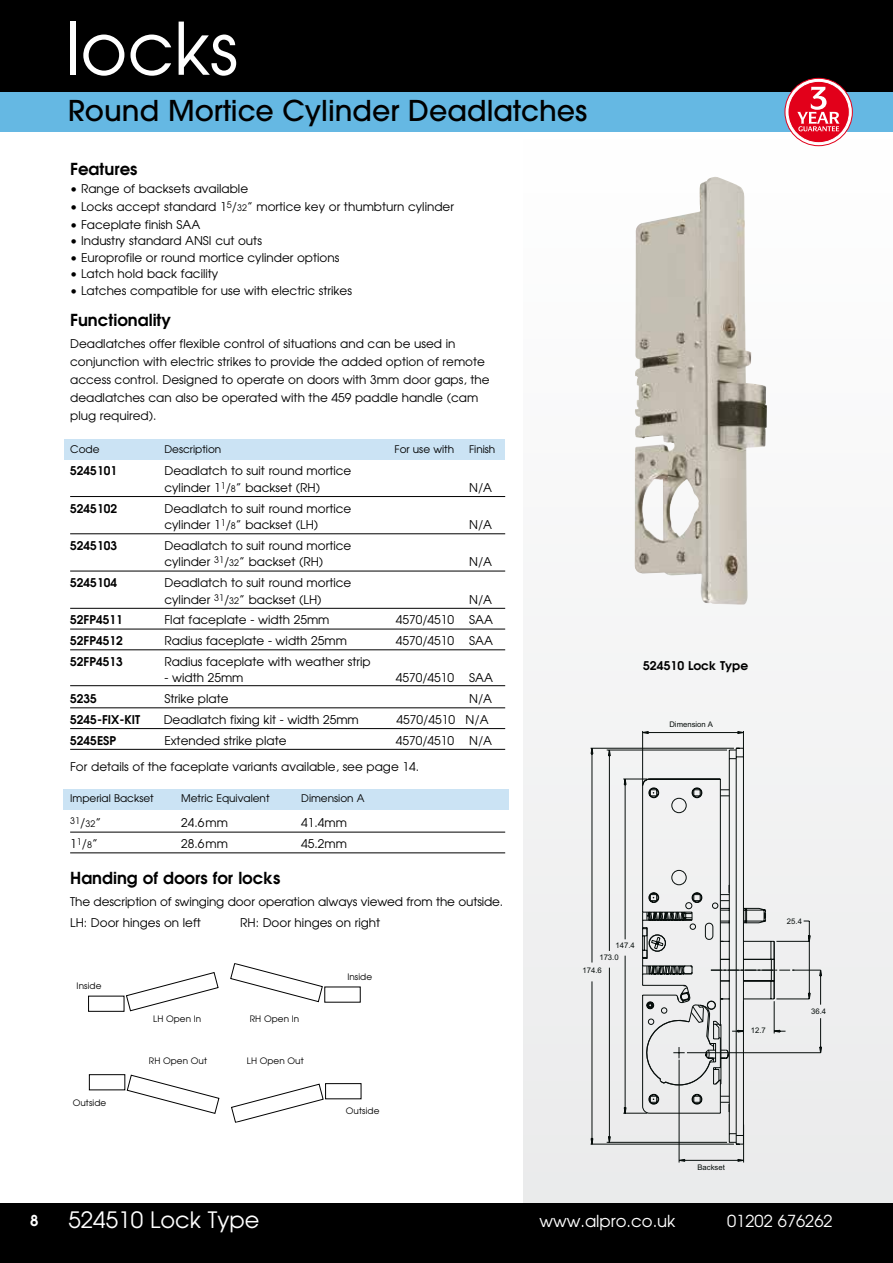
<style>
.page{position:relative;width:893px;height:1263px;background:#fff}
.page>*{position:absolute;margin:0;border:0;box-sizing:border-box;transform-origin:0 0}
.t1{font:72px "Avant Garde";color:#fff}
.t2{font:500 28.5px "Avant Garde";color:#000}
.t3{font:22.5px "Avant Garde";color:#fff}
.t4{font:600 16.5px "Avant Garde";color:#000}
.t5{font:16.5px "Avant Garde";color:#fff}
.t6{font:600 15px "Avant Garde";color:#fff}
.t7{font:12px/18px "Avant Garde";color:#000}
.t8{font:600 12px "Avant Garde";color:#000}
.t9{font:10.5px "Avant Garde";color:#000}
.t10{font:9px "Avant Garde";color:#000}
.t11{font:8.85px "Avant Garde";letter-spacing:.01em;color:#000}
.t12{font:7.65px "Arial";color:#070e0c}
.s1{font-size:9px}
.s2{font-size:12px}
</style>
<div class="page">
<div style="left:523px;top:115px;width:369px;height:1148px;background:#f5f5f6"></div>
<div style="left:0;top:0;width:893px;height:93px;background:#000"></div>
<div style="left:0;top:93px;width:893px;height:39px;background:#65b8e3"></div>
<hr style="left:892px;top:1203px;width:1px;height:60px;background:#000">
<div style="left:0;top:1203px;width:892px;height:60px;background:#000"></div>
<svg style="left:785px;top:78px;width:67px;height:68px"></svg>
<div style="left:784px;top:78px;width:69px;height:68px;border:1px solid #e2001a;border-radius:50%"></div>
<svg style="left:788px;top:81px;width:61px;height:62px"></svg>
<div style="left:788px;top:81px;width:62px;height:62px;border:1px solid #fff;border-radius:50%"></div>
<svg style="left:797px;top:87px;width:43px;height:44px;background:#e94255"></svg>
<div style="left:64px;top:439px;width:441px;height:21px;background:#cbe3f4"></div>
<div style="left:64px;top:789px;width:445px;height:21px;background:#cbe3f4"></div>
<img style="left:635px;top:177px;width:132px;height:428px">
<svg style="left:647px;top:749px;width:98px;height:414px"></svg>
<svg style="left:737px;top:1159px;width:7px;height:3px"></svg>
<svg style="left:679px;top:1159px;width:6px;height:3px"></svg>
<hr style="left:642px;top:731px;width:1px;height:53px;background:#070e0c">
<hr style="left:648px;top:732px;width:90px;height:1px;background:#070e0c">
<svg style="left:737px;top:731px;width:7px;height:25px"></svg>
<svg style="left:642px;top:731px;width:7px;height:3px"></svg>
<svg style="left:590px;top:748px;width:144px;height:396px"></svg>
<svg style="left:606px;top:749px;width:121px;height:394px"></svg>
<svg style="left:623px;top:778px;width:199px;height:336px"></svg>
<hr style="left:70px;top:496px;width:435px;height:1px;background:#000">
<hr style="left:70px;top:533px;width:435px;height:1px;background:#000">
<hr style="left:70px;top:571px;width:435px;height:1px;background:#000">
<hr style="left:70px;top:608px;width:435px;height:1px;background:#000">
<hr style="left:70px;top:629px;width:435px;height:1px;background:#000">
<hr style="left:70px;top:649px;width:435px;height:1px;background:#000">
<hr style="left:70px;top:685px;width:435px;height:1px;background:#000">
<hr style="left:70px;top:707px;width:435px;height:1px;background:#000">
<hr style="left:70px;top:728px;width:435px;height:1px;background:#000">
<hr style="left:70px;top:749px;width:435px;height:1px;background:#000">
<hr style="left:70px;top:832px;width:435px;height:1px;background:#000">
<hr style="left:70px;top:852px;width:435px;height:1px;background:#000">
<svg style="left:88px;top:972px;width:131px;height:40px"></svg>
<svg style="left:230px;top:963px;width:131px;height:40px"></svg>
<svg style="left:89px;top:1074px;width:131px;height:40px"></svg>
<svg style="left:231px;top:1083px;width:131px;height:40px"></svg>
<h1 class="t1" style="left:66px;top:4px;width:174px">locks</h1>
<h2 class="t2" style="left:68px;top:93px;width:521px">Round Mortice Cylinder Deadlatches</h2>
<h3 class="t4" style="left:70px;top:158px;width:69px">Features</h3>
<p class="t7" style="left:70px;top:179px;width:179px">• Range of backsets available</p>
<p class="t7" style="left:70px;top:197px;width:385px">• Locks accept standard 1<sup>5</sup>/<span class="s1">32</span>” mortice key or thumbturn cylinder</p>
<p class="t7" style="left:70px;top:215px;width:132px">• Faceplate finish SAA</p>
<p class="t7" style="left:70px;top:232px;width:193px">• Industry standard ANSI cut outs</p>
<p class="t7" style="left:70px;top:248px;width:271px">• Europrofile or round mortice cylinder options</p>
<p class="t7" style="left:70px;top:265px;width:150px">• Latch hold back facility</p>
<p class="t7" style="left:70px;top:281px;width:283px">• Latches compatible for use with electric strikes</p>
<h3 class="t4" style="left:70px;top:309px;width:102px">Functionality</h3>
<p class="t7" style="left:70px;top:334px;width:421px">Deadlatches offer flexible control of situations and can be used in conjunction with electric strikes to provide the added option of remote access control. Designed to operate on doors with 3mm door gaps, the deadlatches can also be operated with the 459 paddle handle (cam plug required).</p>
<p class="t9" style="left:70px;top:443px;width:31px">Code</p>
<p class="t9" style="left:164px;top:443px;width:58px">Description</p>
<p class="t9" style="left:395px;top:443px;width:61px">For use with</p>
<p class="t9" style="left:469px;top:443px;width:28px">Finish</p>
<p class="t8" style="left:70px;top:463px;width:49px">5245101</p>
<p class="t7" style="left:164px;top:463px;width:188px;line-height:16.5px">Deadlatch to suit round mortice cylinder 1<sup>1</sup>/<span class="s1">8</span>” backset (RH)</p>
<p class="t7" style="left:469px;top:478px;width:25px">N/A</p>
<p class="t8" style="left:70px;top:500px;width:49px">5245102</p>
<p class="t7" style="left:164px;top:500px;width:188px;line-height:16.5px">Deadlatch to suit round mortice cylinder 1<sup>1</sup>/<span class="s1">8</span>” backset (LH)</p>
<p class="t8" style="left:70px;top:538px;width:49px">5245103</p>
<p class="t7" style="left:164px;top:537px;width:188px;line-height:16.5px">Deadlatch to suit round mortice cylinder <sup>31</sup>/<span class="s1">32</span>” backset (RH)</p>
<p class="t8" style="left:70px;top:575px;width:49px">5245104</p>
<p class="t7" style="left:164px;top:574px;width:188px;line-height:16.5px">Deadlatch to suit round mortice cylinder <sup>31</sup>/<span class="s1">32</span>” backset (LH)</p>
<p class="t7" style="left:469px;top:516px;width:25px">N/A</p>
<p class="t7" style="left:469px;top:553px;width:25px">N/A</p>
<p class="t7" style="left:469px;top:590px;width:25px">N/A</p>
<p class="t8" style="left:70px;top:612px;width:54px">52FP4511</p>
<p class="t7" style="left:164px;top:611px;width:167px">Flat faceplate - width 25mm</p>
<p class="t7" style="left:396px;top:611px;width:60px">4570/4510</p>
<p class="t7" style="left:469px;top:611px;width:25px">SAA</p>
<p class="t8" style="left:70px;top:633px;width:54px">52FP4512</p>
<p class="t7" style="left:164px;top:632px;width:184px">Radius faceplate - width 25mm</p>
<p class="t7" style="left:396px;top:632px;width:60px">4570/4510</p>
<p class="t7" style="left:469px;top:632px;width:25px">SAA</p>
<p class="t8" style="left:70px;top:654px;width:54px">52FP4513</p>
<p class="t7" style="left:164px;top:652px;width:208px">Radius faceplate with weather strip</p>
<p class="t7" style="left:164px;top:669px;width:81px">- width 25mm</p>
<p class="t7" style="left:396px;top:669px;width:60px">4570/4510</p>
<p class="t7" style="left:469px;top:669px;width:25px">SAA</p>
<p class="t8" style="left:70px;top:691px;width:28px">5235</p>
<p class="t7" style="left:164px;top:690px;width:66px">Strike plate</p>
<p class="t7" style="left:469px;top:690px;width:25px">N/A</p>
<p class="t8" style="left:70px;top:712px;width:72px">5245-FIX-KIT</p>
<p class="t7" style="left:164px;top:710px;width:197px">Deadlatch fixing kit - width 25mm</p>
<p class="t7" style="left:397px;top:710px;width:94px">4570/4510 N/A</p>
<p class="t8" style="left:70px;top:732px;width:48px">5245ESP</p>
<p class="t7" style="left:164px;top:731px;width:124px">Extended strike plate</p>
<p class="t7" style="left:396px;top:731px;width:60px">4570/4510</p>
<p class="t7" style="left:469px;top:731px;width:25px">N/A</p>
<p class="t7" style="left:70px;top:758px;width:350px">For details of the faceplate variants available, see page 14.</p>
<p class="t9" style="left:70px;top:792px;width:85px">Imperial Backset</p>
<p class="t9" style="left:181px;top:792px;width:90px">Metric Equivalent</p>
<p class="t9" style="left:301px;top:792px;width:65px">Dimension A</p>
<p class="t10" style="left:70px;top:817px;width:32px">31<span class="s2">/</span>32<span class="s2">”</span></p>
<p class="t7" style="left:181px;top:814px;width:48px">24.6mm</p>
<p class="t7" style="left:301px;top:814px;width:47px">41.4mm</p>
<p class="t7" style="left:70px;top:835px;width:29px">1<sup>1</sup>/<span class="s1">8</span>”</p>
<p class="t7" style="left:181px;top:835px;width:48px">28.6mm</p>
<p class="t7" style="left:301px;top:835px;width:47px">45.2mm</p>
<h3 class="t4" style="left:70px;top:866px;width:212px">Handing of doors for locks</h3>
<p class="t7" style="left:70px;top:891px;width:435px;line-height:20.7px">The description of swinging door operation always viewed from the outside.<br>LH: Door hinges on left</p>
<p class="t7" style="left:240px;top:913px;width:141px">RH: Door hinges on right</p>
<p class="t11" style="left:77px;top:980px;width:26px">Inside</p>
<p class="t11" style="left:73px;top:1097px;width:35px">Outside</p>
<p class="t11" style="left:153px;top:1014px;width:50px">LH Open In</p>
<p class="t11" style="left:250px;top:1013px;width:51px">RH Open In</p>
<p class="t11" style="left:149px;top:1055px;width:60px">RH Open Out</p>
<p class="t11" style="left:247px;top:1055px;width:58px">LH Open Out</p>
<p class="t11" style="left:347px;top:971px;width:26px">Inside</p>
<p class="t11" style="left:346px;top:1105px;width:35px">Outside</p>
<p class="t8" style="left:643px;top:658px;width:107px">524510 Lock Type</p>
<p class="t12" style="left:669px;top:719px;width:45px">Dimension A</p>
<p class="t12" style="left:615px;top:940px;width:21px">147.4</p>
<p class="t12" style="left:599px;top:952px;width:21px">173.0</p>
<p class="t12" style="left:582px;top:966px;width:21px">174.6</p>
<p class="t12" style="left:787px;top:916px;width:17px">25.4</p>
<p class="t12" style="left:751px;top:1025px;width:17px">12.7</p>
<p class="t12" style="left:811px;top:1006px;width:17px">36.4</p>
<p class="t12" style="left:697px;top:1162px;width:29px">Backset</p>
<p class="t6" style="left:30px;top:1210px;width:10px">8</p>
<h3 class="t3" style="left:68px;top:1206px;width:193px">524510 Lock Type</h3>
<h3 class="t5" style="left:539px;top:1210px;width:138px">www.alpro.co.uk</h3>
<h3 class="t5" style="left:727px;top:1210px;width:107px">01202 676262</h3>
</div>
